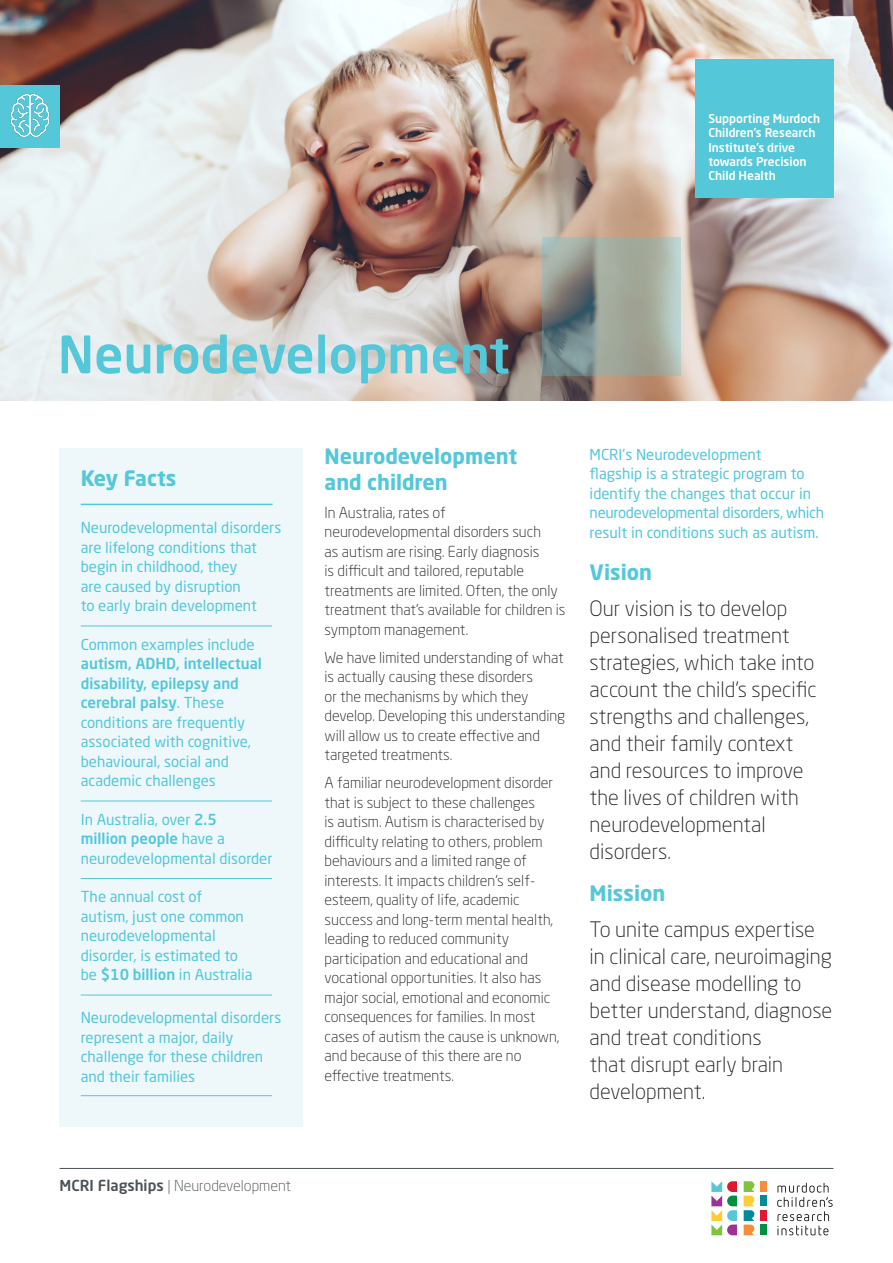
<style>
.page{position:relative;width:893px;height:1263px;background:#fff}
.page>*{position:absolute;margin:0;border:0;box-sizing:border-box;transform-origin:0 0}
.Brochure_Heading_A{font:500 51px "Neo Sans Std";color:#54c7d9}
.Pull_out_text{font:300 21px/27px "Neo Sans Std";color:#231f20}
.Sub_heading_A{font:700 21px/25.5px "Neo Sans Std";color:#54c7d9}
.Body_Copy{font:300 15px/19.5px "Neo Sans Std";color:#231f20}
.Body_Copy-2{font:15px/19.5px "Neo Sans Std";color:#54c7d9}
.Body_Copy-3{font:300 15px "Neo Sans Std";color:#4d5256}
.Pull_out_text-2{font:500 12px/14.4px "Neo Sans Std";color:#fff}
.s1{font-weight:500}
</style>
<div class="page">
<img style="left:0;top:0;width:893px;height:400px">
<div style="left:0;top:85px;width:59px;height:62px;background:#54c7d9"></div>
<img style="left:10px;top:93px;width:40px;height:45px">
<svg style="left:542px;top:238px;width:138px;height:138px;background:#949f96"></svg>
<hr style="left:60px;top:1168px;width:773px;height:1px;background:#4d5256">
<svg style="left:777px;top:1183px;width:56px;height:52px"></svg>
<div style="left:760px;top:1181px;width:7px;height:11px;background:#f68d38"></div>
<div style="left:760px;top:1210px;width:7px;height:11px;background:#dc1a32"></div>
<div style="left:760px;top:1195px;width:7px;height:11px;background:#008b98"></div>
<div style="left:760px;top:1224px;width:7px;height:11px;background:#009041"></div>
<svg style="left:711px;top:1181px;width:26px;height:54px"></svg>
<svg style="left:744px;top:1181px;width:10px;height:54px"></svg>
<div style="left:60px;top:448px;width:243px;height:678px;background:#eef8fa"></div>
<hr style="left:81px;top:504px;width:192px;height:1px;background:#54c7d9">
<hr style="left:81px;top:626px;width:191px;height:1px;background:#54c7d9">
<hr style="left:81px;top:801px;width:191px;height:1px;background:#54c7d9">
<hr style="left:81px;top:878px;width:191px;height:1px;background:#54c7d9">
<hr style="left:81px;top:995px;width:191px;height:1px;background:#54c7d9">
<hr style="left:81px;top:1095px;width:191px;height:1px;background:#54c7d9">
<div style="left:695px;top:59px;width:138px;height:138px;background:#54c7d9"></div>
<p class="Pull_out_text-2" style="left:708px;top:111px;width:113px">Supporting Murdoch<br>Children’s Research<br>Institute’s drive towards Precision<br>Child Health</p>
<p class="Brochure_Heading_A" style="left:58px;top:322px;width:453px">Neurodevelopment</p>
<p class="Sub_heading_A" style="left:81px;top:464px;width:97px">Key Facts</p>
<p class="Body_Copy-2" style="left:81px;top:518px;width:202px">Neurodevelopmental disorders are lifelong conditions that begin in childhood, they<br>are caused by disruption<br>to early brain development</p>
<p class="Body_Copy-2" style="left:81px;top:634px;width:183px">Common examples include <span class="s1">autism, ADHD, intellectual disability, epilepsy and cerebral palsy</span>. These conditions are frequently associated with cognitive, behavioural, social and academic challenges</p>
<p class="Body_Copy-2" style="left:81px;top:809px;width:193px">In Australia, over <span class="s1">2.5<br>million people</span> have a neurodevelopmental disorder</p>
<p class="Body_Copy-2" style="left:81px;top:887px;width:173px">The annual cost of autism, just one common neurodevelopmental disorder, is estimated to be <span class="s1">$10 billion</span> in Australia</p>
<p class="Body_Copy-2" style="left:81px;top:1008px;width:202px">Neurodevelopmental disorders represent a major, daily challenge for these children and their families</p>
<p class="Sub_heading_A" style="left:325px;top:443px;width:194px">Neurodevelopment and children</p>
<p class="Body_Copy" style="left:325px;top:502px;width:242px">In Australia, rates of neurodevelopmental disorders such<br>as autism are rising. Early diagnosis<br>is difficult and tailored, reputable treatments are limited. Often, the only treatment that’s available for children is symptom management.</p>
<p class="Body_Copy" style="left:325px;top:648px;width:242px">We have limited understanding of what is actually causing these disorders<br>or the mechanisms by which they develop. Developing this understanding will allow us to create effective and targeted treatments.</p>
<p class="Body_Copy" style="left:325px;top:773px;width:236px">A familiar neurodevelopment disorder that is subject to these challenges<br>is autism. Autism is characterised by difficulty relating to others, problem behaviours and a limited range of interests. It impacts children’s self&shy;esteem, quality of life, academic success and long-term mental health, leading to reduced community participation and educational and vocational opportunities. It also has major social, emotional and economic consequences for families. In most cases of autism the cause is unknown, and because of this there are no effective treatments.</p>
<p class="Body_Copy-2" style="left:590px;top:444px;width:236px">MCRI’s Neurodevelopment<br>flagship is a strategic program to identify the changes that occur in neurodevelopmental disorders, which result in conditions such as autism.</p>
<p class="Sub_heading_A" style="left:590px;top:559px;width:64px">Vision</p>
<p class="Pull_out_text" style="left:590px;top:594px;width:229px">Our vision is to develop personalised treatment strategies, which take into account the child’s specific strengths and challenges, and their family context and resources to improve the lives of children with neurodevelopmental disorders.</p>
<p class="Sub_heading_A" style="left:590px;top:880px;width:77px">Mission</p>
<p class="Pull_out_text" style="left:590px;top:915px;width:244px">To unite campus expertise in clinical care, neuroimaging and disease modelling to better understand, diagnose and treat conditions<br>that disrupt early brain development.</p>
<p class="Body_Copy-3" style="left:60px;top:1176px;width:233px"><span class="s1">MCRI Flagships</span> | Neurodevelopment</p>
</div>
